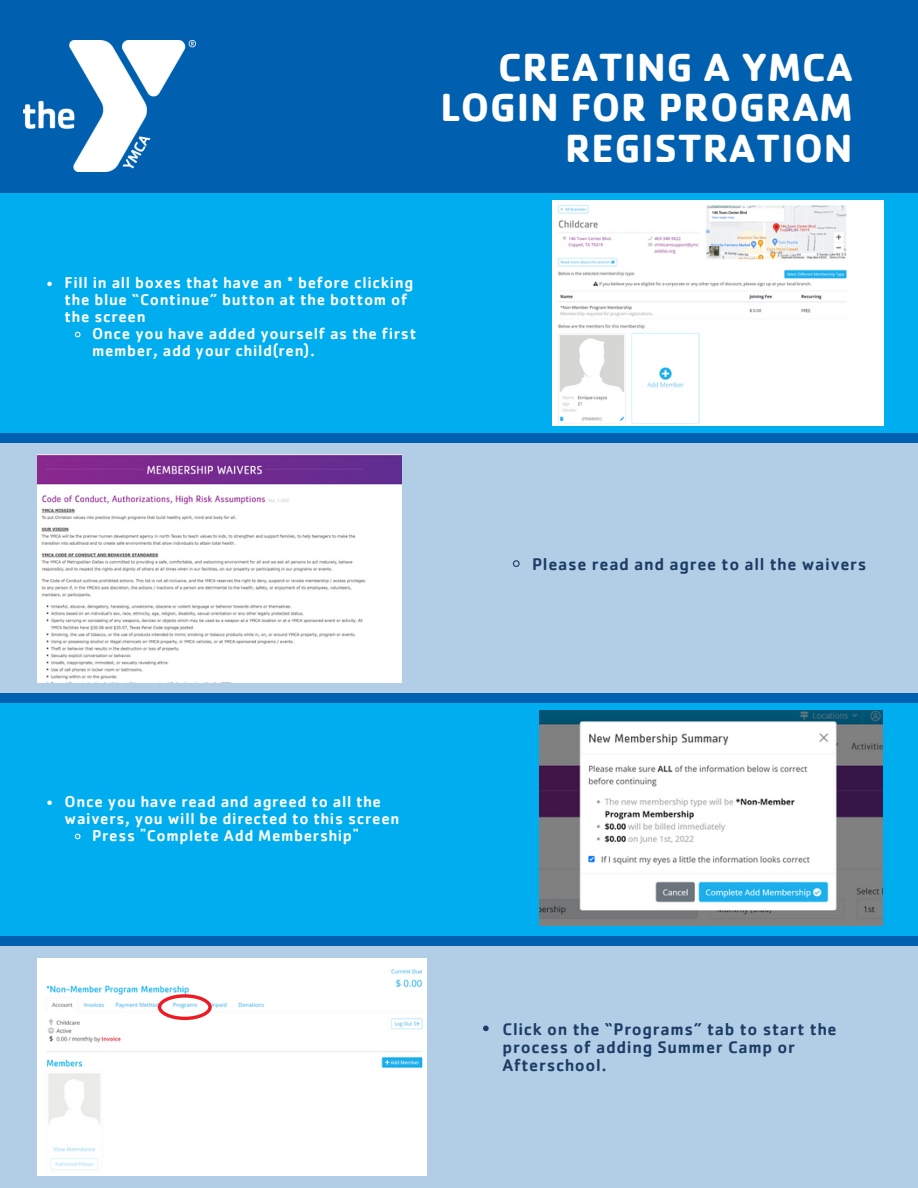
<style>
.page{position:relative;width:918px;height:1188px;background:#0060af}
.page>*{position:absolute;margin:0;border:0;box-sizing:border-box;transform-origin:0 0}
.t1{font:700 40.5px/40.3px "Cachet";letter-spacing:.02em;color:#fff;text-align:right}
.t2{font:500 17.4px/18px "Cachet";letter-spacing:.04em;color:#1b3c65}
.t3{font:500 16.2px/16.8px "Cachet";letter-spacing:.04em;color:#fff}
</style>
<div class="page">
<div style="left:0;top:443px;width:918px;height:250px;background:#b1cee6"></div>
<div style="left:0;top:703px;width:918px;height:233px;background:#00aeef"></div>
<div style="left:0;top:946px;width:918px;height:242px;background:#b1cee6"></div>
<img style="left:23px;top:40px;width:172px;height:132px">
<div style="left:0;top:193px;width:918px;height:239px;background:#00aeef"></div>
<img style="left:552px;top:200px;width:331px;height:225px">
<img style="left:37px;top:454px;width:365px;height:229px">
<img style="left:540px;top:711px;width:343px;height:214px">
<svg style="left:512px;top:560px;width:8px;height:7px"></svg>
<svg style="left:47px;top:800px;width:5px;height:5px"></svg>
<svg style="left:74px;top:833px;width:7px;height:7px"></svg>
<svg style="left:483px;top:1026px;width:6px;height:5px"></svg>
<svg style="left:47px;top:282px;width:5px;height:4px"></svg>
<svg style="left:74px;top:331px;width:7px;height:7px"></svg>
<img style="left:37px;top:958px;width:390px;height:218px">
<div style="left:37px;top:958px;width:285px;height:26px;background:#fff"></div>
<div style="left:192px;top:977px;width:28px;height:21px;background:#fff"></div>
<div style="left:51px;top:1129px;width:43px;height:15px;background:#fff"></div>
<svg style="left:158px;top:994px;width:54px;height:26px"></svg>
<p class="t1" style="left:441px;top:46px;width:413px">CREATING A YMCA<br>LOGIN FOR PROGRAM<br>REGISTRATION</p>
<p class="t3" style="left:65px;top:274px;width:350px">Fill in all boxes that have an * before clicking the blue “Continue” button at the bottom of the screen</p>
<p class="t3" style="left:92px;top:325px;width:326px">Once you have added yourself as the first member, add your child(ren).</p>
<p class="t2" style="left:532px;top:554px;width:336px">Please read and agree to all the waivers</p>
<p class="t3" style="left:65px;top:793px;width:336px">Once you have read and agreed to all the waivers, you will be directed to this screen</p>
<p class="t3" style="left:92px;top:827px;width:268px">Press "Complete Add Membership"</p>
<p class="t2" style="left:503px;top:1019px;width:336px">Click on the “Programs” tab to start the process of adding Summer Camp or<br>Afterschool.</p>
</div>
